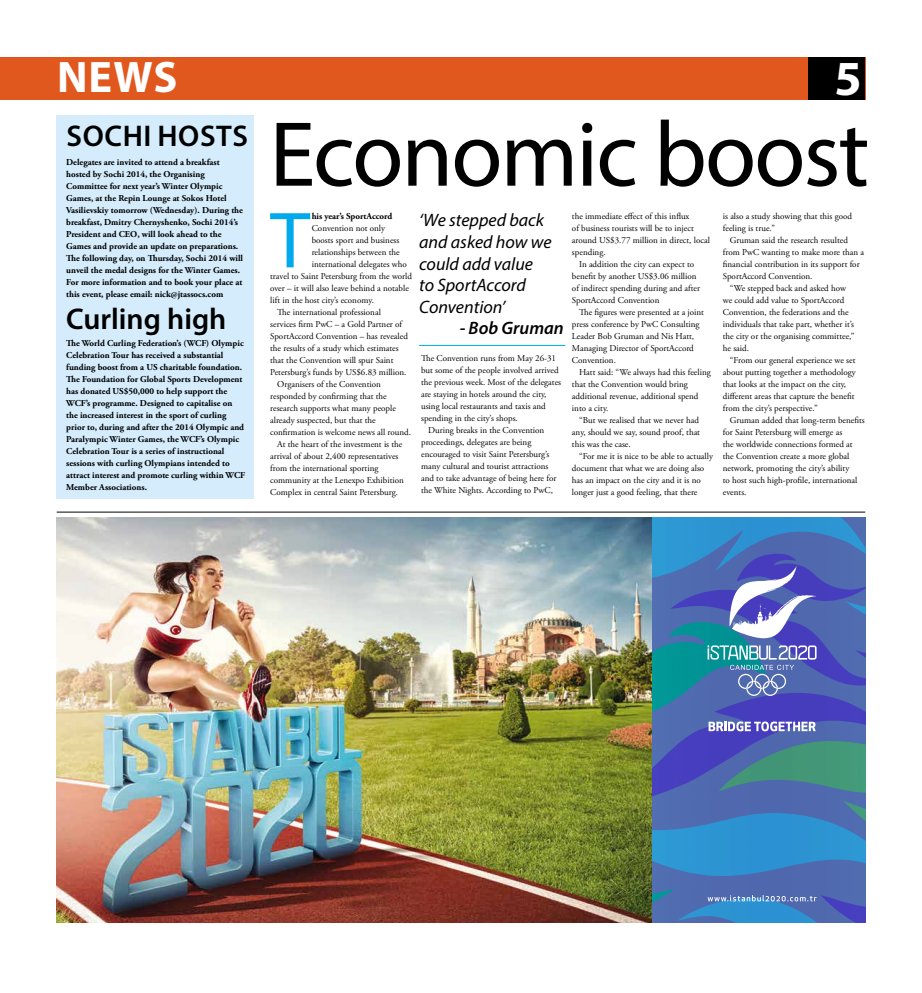
<style>
.page{position:relative;width:922px;height:993px;background:#fff}
.page>*{position:absolute;margin:0;border:0;box-sizing:border-box;transform-origin:0 0}
.t1{font:93px "Myriad Pro";letter-spacing:-.02em;color:#000}
.t2{font:80.2px "Myriad Pro";color:#00a9ec}
.t3{font:700 49.1px "Myriad Pro";color:#fff}
.t4{font:700 44.3px "Myriad Pro";color:#fff}
.t5{font:600 30px "Myriad Pro";letter-spacing:.02em;color:#000}
.t6{font:italic 18px/21.6px "Myriad Pro";color:#000}
.t7{font:italic 600 18px "Myriad Pro";color:#000}
.t8{font:9px/12px "Adobe Garamond Pro";color:#000}
.t9{font:700 9px/12px "Adobe Garamond Pro";color:#000}
</style>
<div class="page">
<div style="left:0;top:57px;width:865px;height:42px;background:#e1581e"></div>
<div style="left:808px;top:57px;width:57px;height:42px;background:#000"></div>
<img style="left:57px;top:517px;width:595px;height:404px">
<svg style="left:57px;top:517px;width:7px;height:7px"></svg>
<svg style="left:652px;top:517px;width:214px;height:404px;background:#4876b7"></svg>
<hr style="left:57px;top:511px;width:808px;height:1px;background:#000">
<div style="left:57px;top:115px;width:197px;height:384px;background:#d4ecfb"></div>
<hr style="left:419px;top:345px;width:146px;height:1px;background:#00a9ec">
<h3 class="t4" style="left:57px;top:49px;width:122px">NEWS</h3>
<h3 class="t3" style="left:834px;top:46px;width:29px">5</h3>
<h3 class="t5" style="left:66px;top:116px;width:183px">SOCHI HOSTS</h3>
<p class="t9" style="left:66px;top:157px;width:178px">Delegates are invited to attend a breakfast hosted by Sochi 2014, the Organising Committee for next year’s Winter Olympic Games, at the Repin Lounge at Sokos Hotel Vasilievskiy tomorrow (Wednesday). During the breakfast, Dmitry Chernyshenko, Sochi 2014’s President and CEO, will look ahead to the Games and provide an update on preparations.<br>The following day, on Thursday, Sochi 2014 will unveil the medal designs for the Winter Games.<br>For more information and to book your place at this event, please email: nick@jtassocs.com</p>
<p class="t9" style="left:66px;top:337px;width:180px">The World Curling Federation’s (WCF) Olympic Celebration Tour has received a substantial funding boost from a US charitable foundation.<br>The Foundation for Global Sports Development has donated US$50,000 to help support the WCF’s programme. Designed to capitalise on the increased interest in the sport of curling prior to, during and after the 2014 Olympic and Paralympic Winter Games, the WCF’s Olympic Celebration Tour is a series of instructional sessions with curling Olympians intended to attract interest and promote curling within WCF Member Associations.</p>
<h3 class="t5" style="left:66px;top:299px;width:162px">CURLING HIGH</h3>
<h1 class="t1" style="left:269px;top:97px;width:601px">Economic boost</h1>
<h2 class="t2" style="left:270px;top:191px;width:41px">T</h2>
<p class="t9" style="left:311px;top:210px;width:82px">his year’s SportAccord</p>
<h3 class="t6" style="left:419px;top:209px;width:134px">‘We stepped back and asked how we could add value to SportAccord<br>Convention’</h3>
<h3 class="t7" style="left:459px;top:317px;width:106px">- Bob Gruman</h3>
<p class="t8" style="left:311px;top:223px;width:75px">Convention not only</p>
<p class="t8" style="left:311px;top:235px;width:89px">boosts sport and business</p>
<p class="t8" style="left:311px;top:247px;width:89px">relationships between the</p>
<p class="t8" style="left:311px;top:259px;width:97px">international delegates who</p>
<p class="t8" style="left:270px;top:271px;width:143px">travel to Saint Petersburg from the world</p>
<p class="t8" style="left:270px;top:283px;width:140px">over – it will also leave behind a notable</p>
<p class="t8" style="left:270px;top:295px;width:105px">lift in the host city’s economy.</p>
<p class="t8" style="left:277px;top:307px;width:105px">The international professional</p>
<p class="t8" style="left:270px;top:319px;width:133px">services firm PwC – a Gold Partner of</p>
<p class="t8" style="left:270px;top:331px;width:139px">SportAccord Convention – has revealed</p>
<p class="t8" style="left:270px;top:343px;width:130px">the results of a study which estimates</p>
<p class="t8" style="left:270px;top:355px;width:125px">that the Convention will spur Saint</p>
<p class="t8" style="left:270px;top:367px;width:138px">Petersburg’s funds by US$6.83 million.</p>
<p class="t8" style="left:277px;top:379px;width:105px">Organisers of the Convention</p>
<p class="t8" style="left:270px;top:391px;width:118px">responded by confirming that the</p>
<p class="t8" style="left:270px;top:403px;width:127px">research supports what many people</p>
<p class="t8" style="left:270px;top:415px;width:107px">already suspected, but that the</p>
<p class="t8" style="left:270px;top:427px;width:142px">confirmation is welcome news all round.</p>
<p class="t8" style="left:277px;top:439px;width:127px">At the heart of the investment is the</p>
<p class="t8" style="left:270px;top:451px;width:130px">arrival of about 2,400 representatives</p>
<p class="t8" style="left:270px;top:463px;width:110px">from the international sporting</p>
<p class="t8" style="left:270px;top:475px;width:135px">community at the Lenexpo Exhibition</p>
<p class="t8" style="left:270px;top:487px;width:129px">Complex in central Saint Petersburg.</p>
<p class="t8" style="left:421px;top:352px;width:136px">The Convention runs from May 26-31</p>
<p class="t8" style="left:421px;top:364px;width:139px">but some of the people involved arrived</p>
<p class="t8" style="left:421px;top:376px;width:141px">the previous week. Most of the delegates</p>
<p class="t8" style="left:421px;top:388px;width:127px">are staying in hotels around the city,</p>
<p class="t8" style="left:421px;top:400px;width:126px">using local restaurants and taxis and</p>
<p class="t8" style="left:421px;top:412px;width:98px">spending in the city’s shops.</p>
<p class="t8" style="left:428px;top:424px;width:118px">During breaks in the Convention</p>
<p class="t8" style="left:421px;top:436px;width:112px">proceedings, delegates are being</p>
<p class="t8" style="left:421px;top:448px;width:130px">encouraged to visit Saint Petersburg’s</p>
<p class="t8" style="left:421px;top:460px;width:129px">many cultural and tourist attractions</p>
<p class="t8" style="left:421px;top:472px;width:137px">and to take advantage of being here for</p>
<p class="t8" style="left:421px;top:484px;width:133px">the White Nights. According to PwC,</p>
<p class="t8" style="left:572px;top:210px;width:119px">the immediate effect of this influx</p>
<p class="t8" style="left:572px;top:222px;width:123px">of business tourists will be to inject</p>
<p class="t8" style="left:572px;top:234px;width:139px">around US$3.77 million in direct, local</p>
<p class="t8" style="left:572px;top:246px;width:35px">spending.</p>
<p class="t8" style="left:579px;top:258px;width:117px">In addition the city can expect to</p>
<p class="t8" style="left:572px;top:270px;width:126px">benefit by another US$3.06 million</p>
<p class="t8" style="left:572px;top:282px;width:130px">of indirect spending during and after</p>
<p class="t8" style="left:572px;top:294px;width:89px">SportAccord Convention</p>
<p class="t8" style="left:579px;top:306px;width:126px">The figures were presented at a joint</p>
<p class="t8" style="left:572px;top:318px;width:129px">press conference by PwC Consulting</p>
<p class="t8" style="left:572px;top:330px;width:124px">Leader Bob Gruman and Nis Hatt,</p>
<p class="t8" style="left:572px;top:342px;width:123px">Managing Director of SportAccord</p>
<p class="t8" style="left:572px;top:354px;width:45px">Convention.</p>
<p class="t8" style="left:579px;top:366px;width:133px">Hatt said: “We always had this feeling</p>
<p class="t8" style="left:572px;top:378px;width:117px">that the Convention would bring</p>
<p class="t8" style="left:572px;top:390px;width:128px">additional revenue, additional spend</p>
<p class="t8" style="left:572px;top:402px;width:38px">into a city.</p>
<p class="t8" style="left:579px;top:414px;width:121px">“But we realised that we never had</p>
<p class="t8" style="left:572px;top:426px;width:129px">any, should we say, sound proof, that</p>
<p class="t8" style="left:572px;top:438px;width:60px">this was the case.</p>
<p class="t8" style="left:579px;top:450px;width:135px">“For me it is nice to be able to actually</p>
<p class="t8" style="left:572px;top:462px;width:134px">document that what we are doing also</p>
<p class="t8" style="left:572px;top:474px;width:130px">has an impact on the city and it is no</p>
<p class="t8" style="left:572px;top:486px;width:127px">longer just a good feeling, that there</p>
<p class="t8" style="left:722px;top:210px;width:131px">is also a study showing that this good feeling is true.”</p>
<p class="t8" style="left:729px;top:234px;width:119px">Gruman said the research resulted</p>
<p class="t8" style="left:722px;top:246px;width:143px">from PwC wanting to make more than a</p>
<p class="t8" style="left:722px;top:258px;width:138px">financial contribution in its support for</p>
<p class="t8" style="left:722px;top:270px;width:91px">SportAccord Convention.</p>
<p class="t8" style="left:729px;top:282px;width:117px">“We stepped back and asked how</p>
<p class="t8" style="left:722px;top:294px;width:123px">we could add value to SportAccord</p>
<p class="t8" style="left:722px;top:306px;width:127px">Convention, the federations and the</p>
<p class="t8" style="left:722px;top:318px;width:133px">individuals that take part, whether it’s</p>
<p class="t8" style="left:722px;top:330px;width:133px">the city or the organising committee,”</p>
<p class="t8" style="left:722px;top:342px;width:28px">he said.</p>
<p class="t8" style="left:729px;top:354px;width:127px">“From our general experience we set</p>
<p class="t8" style="left:722px;top:366px;width:134px">about putting together a methodology</p>
<p class="t8" style="left:722px;top:378px;width:125px">that looks at the impact on the city,</p>
<p class="t8" style="left:722px;top:390px;width:133px">different areas that capture the benefit</p>
<p class="t8" style="left:722px;top:402px;width:96px">from the city’s perspective.”</p>
<p class="t8" style="left:729px;top:414px;width:136px">Gruman added that long-term benefits</p>
<p class="t8" style="left:722px;top:426px;width:121px">for Saint Petersburg will emerge as</p>
<p class="t8" style="left:722px;top:438px;width:131px">the worldwide connections formed at</p>
<p class="t8" style="left:722px;top:450px;width:128px">the Convention create a more global</p>
<p class="t8" style="left:722px;top:462px;width:128px">network, promoting the city’s ability</p>
<p class="t8" style="left:722px;top:474px;width:136px">to host such high-profile, international</p>
<p class="t8" style="left:722px;top:486px;width:25px">events.</p>
</div>
